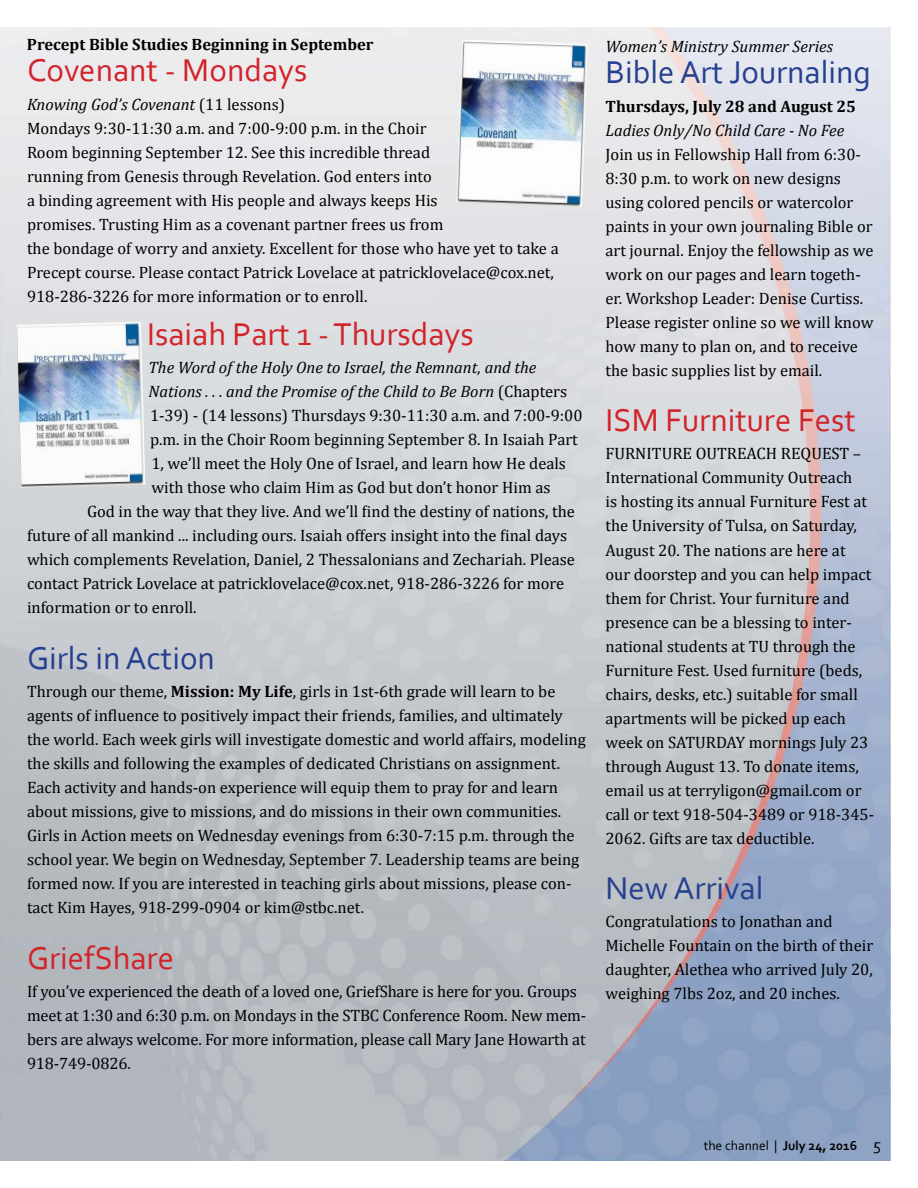
<style>
.page{position:relative;width:918px;height:1188px;background:#fff}
.page>*{position:absolute;margin:0;border:0;box-sizing:border-box;transform-origin:0 0}
.t1{font:33px "Corbel";color:#d2232a}
.t2{font:33px "Corbel";color:#25408f}
.t3{font:16.5px/24px "Cambria";color:#000}
.t4{font:italic 16.5px "Cambria";color:#000}
.t5{font:700 16.5px "Cambria";color:#000}
.t6{font:13.5px "Corbel";color:#000}
.s1{font-style:italic}
.s2{font-style:normal}
.s3{font-weight:700}
.s4{font-size:16.5px}
</style>
<div class="page">
<img style="left:0;top:27px;width:891px;height:1134px">
<img style="left:456px;top:39px;width:132px;height:168px">
<img style="left:17px;top:322px;width:128px;height:166px">
<p class="t5" style="left:27px;top:32px;width:348px">Precept Bible Studies Beginning in September</p>
<h1 class="t1" style="left:27px;top:50px;width:282px">Covenant - Mondays</h1>
<p class="t3" style="left:27px;top:92px;width:533px"><span class="s1">Knowing God’s Covenant</span> (11 lessons)<br>Mondays 9:30-11:30 a.m. and 7:00-9:00 p.m. in the Choir<br>Room beginning September 12. See this incredible thread<br>running from Genesis through Revelation. God enters into<br>a binding agreement with His people and always keeps His<br>promises. Trusting Him as a covenant partner frees us from<br>the bondage of worry and anxiety. Excellent for those who have yet to take a Precept course. Please contact Patrick Lovelace at patricklovelace@cox.net, 918-286-3226 for more information or to enroll.</p>
<h1 class="t1" style="left:147px;top:314px;width:328px">Isaiah Part 1 - Thursdays</h1>
<p class="t4" style="left:148px;top:356px;width:389px">The Word of the Holy One to Israel, the Remnant, and the</p>
<p class="t4" style="left:148px;top:380px;width:420px">Nations . . . and the Promise of the Child to Be Born <span class="s2">(Chapters</span></p>
<p class="t3" style="left:150px;top:404px;width:434px">1-39) - (14 lessons) Thursdays 9:30-11:30 a.m. and 7:00-9:00</p>
<p class="t3" style="left:150px;top:428px;width:429px">p.m. in the Choir Room beginning September 8. In Isaiah Part</p>
<p class="t3" style="left:152px;top:452px;width:416px">1, we’ll meet the Holy One of Israel, and learn how He deals</p>
<p class="t3" style="left:152px;top:476px;width:401px">with those who claim Him as God but don’t honor Him as</p>
<p class="t3" style="left:87px;top:500px;width:489px">God in the way that they live. And we’ll find the destiny of nations, the</p>
<p class="t3" style="left:27px;top:524px;width:542px">future of all mankind ... including ours. Isaiah offers insight into the final days</p>
<p class="t3" style="left:27px;top:548px;width:549px">which complements Revelation, Daniel, 2 Thessalonians and Zechariah. Please</p>
<p class="t3" style="left:27px;top:572px;width:539px">contact Patrick Lovelace at patricklovelace@cox.net, 918-286-3226 for more</p>
<p class="t3" style="left:27px;top:596px;width:171px">information or to enroll.</p>
<h1 class="t2" style="left:27px;top:637px;width:190px">Girls in Action</h1>
<p class="t3" style="left:27px;top:680px;width:560px">Through our theme, <span class="s3">Mission: My Life</span>, girls in 1st-6th grade will learn to be agents of influence to positively impact their friends, families, and ultimately the world. Each week girls will investigate domestic and world affairs, modeling the skills and following the examples of dedicated Christians on assignment.<br>Each activity and hands-on experience will equip them to pray for and learn about missions, give to missions, and do missions in their own communities.<br>Girls in Action meets on Wednesday evenings from 6:30-7:15 p.m. through the school year. We begin on Wednesday, September 7. Leadership teams are being formed now. If you are interested in teaching girls about missions, please con&shy;tact Kim Hayes, 918-299-0904 or kim@stbc.net.</p>
<h1 class="t1" style="left:27px;top:937px;width:149px">GriefShare</h1>
<p class="t3" style="left:27px;top:979px;width:561px">If you’ve experienced the death of a loved one, GriefShare is here for you. Groups meet at 1:30 and 6:30 p.m. on Mondays in the STBC Conference Room. New mem&shy;bers are always welcome. For more information, please call Mary Jane Howarth at 918-749-0826.</p>
<p class="t4" style="left:606px;top:35px;width:229px">Women’s Ministry Summer Series</p>
<h1 class="t2" style="left:606px;top:52px;width:267px">Bible Art Journaling</h1>
<p class="t5" style="left:606px;top:94px;width:252px">Thursdays, July 28 and August 25</p>
<p class="t4" style="left:606px;top:118px;width:240px">Ladies Only/No Child Care - No Fee</p>
<p class="t3" style="left:606px;top:142px;width:270px">Join us in Fellowship Hall from 6:30- 8:30 p.m. to work on new designs using colored pencils or watercolor paints in your own journaling Bible or art journal. Enjoy the fellowship as we work on our pages and learn togeth&shy;er. Workshop Leader: Denise Curtiss.<br>Please register online so we will know how many to plan on, and to receive the basic supplies list by email.</p>
<h1 class="t1" style="left:606px;top:400px;width:252px">ISM Furniture Fest</h1>
<p class="t3" style="left:606px;top:442px;width:270px">FURNITURE OUTREACH REQUEST – International Community Outreach<br>is hosting its annual Furniture Fest at the University of Tulsa, on Saturday, August 20. The nations are here at our doorstep and you can help impact them for Christ. Your furniture and presence can be a blessing to inter&shy;national students at TU through the Furniture Fest. Used furniture (beds, chairs, desks, etc.) suitable for small apartments will be picked up each week on SATURDAY mornings July 23 through August 13. To donate items, email us at terryligon@gmail.com or call or text 918-504-3489 or 918-345- 2062. Gifts are tax deductible.</p>
<h1 class="t2" style="left:606px;top:868px;width:159px">New Arrival</h1>
<p class="t3" style="left:606px;top:910px;width:269px">Congratulations to Jonathan and Michelle Fountain on the birth of their daughter, Alethea who arrived July 20, weighing 7lbs 2oz, and 20 inches.</p>
<p class="t6" style="left:704px;top:1137px;width:179px">the channel | <span class="s3">July 24, 2016</span> <span class="s4">5</span></p>
</div>
